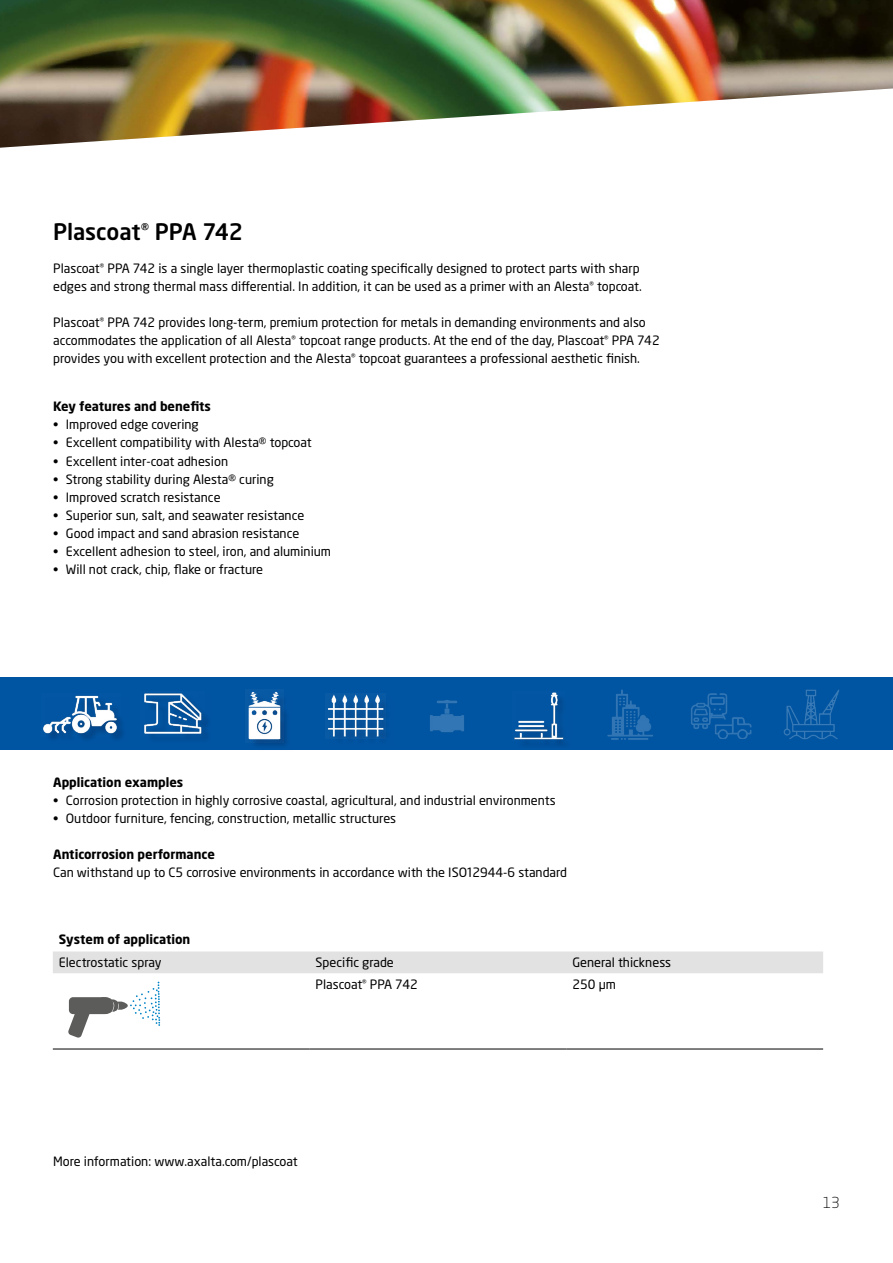
<style>
.page{position:relative;width:893px;height:1263px;background:#fff}
.page>*{position:absolute;margin:0;border:0;box-sizing:border-box;transform-origin:0 0}
.t1{font:500 22.5px "Neo Sans Pro";letter-spacing:-.005em;color:#000}
.t2{font:300 15px "Neo Sans Pro";color:#000}
.t3{font:12.75px/18px "Neo Sans Pro";color:#000}
.t4{font:700 12.75px "Neo Sans Pro";color:#000}
</style>
<div class="page">
<img style="left:0;top:0;width:893px;height:148px">
<div style="left:0;top:677px;width:893px;height:73px;background:#0055a3"></div>
<div style="left:46px;top:697px;width:83px;height:47px;background:linear-gradient(to right,#00519d,#00529f)"></div>
<img style="left:43px;top:695px;width:78px;height:41px">
<div style="left:145px;top:695px;width:67px;height:49px;background:#00519d"></div>
<img style="left:144px;top:693px;width:60px;height:41px">
<svg style="left:254px;top:711px;width:33px;height:35px"></svg>
<img style="left:248px;top:691px;width:35px;height:51px">
<img style="left:327px;top:694px;width:58px;height:43px">
<img style="left:430px;top:700px;width:34px;height:33px">
<div style="left:516px;top:694px;width:57px;height:55px;background:#00539f"></div>
<img style="left:514px;top:692px;width:50px;height:48px">
<img style="left:607px;top:689px;width:46px;height:51px">
<img style="left:691px;top:693px;width:61px;height:45px">
<img style="left:783px;top:689px;width:57px;height:51px">
<svg style="left:101px;top:982px;width:59px;height:44px"></svg>
<div style="left:69px;top:997px;width:40px;height:17px;background:#5c5c5b;border-radius:4px"></div>
<svg style="left:68px;top:998px;width:25px;height:40px"></svg>
<div style="left:53px;top:951px;width:770px;height:22px;background:#e2e2e2"></div>
<hr style="left:53px;top:1049px;width:257px;height:1px;background:#000">
<hr style="left:310px;top:1049px;width:256px;height:1px;background:#000">
<hr style="left:566px;top:1049px;width:257px;height:1px;background:#000">
<h1 class="t1" style="left:53px;top:218px;width:191px">Plascoat<sup>®</sup> PPA 742</h1>
<p class="t3" style="left:53px;top:260px;width:590px">Plascoat<sup>®</sup> PPA 742 is a single layer thermoplastic coating specifically designed to protect parts with sharp edges and strong thermal mass differential. In addition, it can be used as a primer with an Alesta<sup>®</sup> topcoat.</p>
<p class="t3" style="left:53px;top:314px;width:608px">Plascoat<sup>®</sup> PPA 742 provides long-term, premium protection for metals in demanding environments and also accommodates the application of all Alesta<sup>®</sup> topcoat range products. At the end of the day, Plascoat<sup>®</sup> PPA 742 provides you with excellent protection and the Alesta<sup>®</sup> topcoat guarantees a professional aesthetic finish.</p>
<p class="t4" style="left:53px;top:399px;width:159px">Key features and benefits</p>
<p class="t3" style="left:53px;top:416px;width:147px">• Improved edge covering</p>
<p class="t3" style="left:53px;top:434px;width:260px">• Excellent compatibility with Alesta® topcoat</p>
<p class="t3" style="left:53px;top:452px;width:176px">• Excellent inter-coat adhesion</p>
<p class="t3" style="left:53px;top:470px;width:222px">• Strong stability during Alesta® curing</p>
<p class="t3" style="left:53px;top:488px;width:169px">• Improved scratch resistance</p>
<p class="t3" style="left:53px;top:506px;width:253px">• Superior sun, salt, and seawater resistance</p>
<p class="t3" style="left:53px;top:524px;width:248px">• Good impact and sand abrasion resistance</p>
<p class="t3" style="left:53px;top:542px;width:279px">• Excellent adhesion to steel, iron, and aluminium</p>
<p class="t3" style="left:53px;top:560px;width:211px">• Will not crack, chip, flake or fracture</p>
<p class="t4" style="left:53px;top:774px;width:132px">Application examples</p>
<p class="t3" style="left:53px;top:791px;width:504px">• Corrosion protection in highly corrosive coastal, agricultural, and industrial environments</p>
<p class="t3" style="left:53px;top:809px;width:345px">• Outdoor furniture, fencing, construction, metallic structures</p>
<p class="t4" style="left:53px;top:846px;width:163px">Anticorrosion performance</p>
<p class="t3" style="left:53px;top:863px;width:515px">Can withstand up to C5 corrosive environments in accordance with the ISO12944-6 standard</p>
<p class="t4" style="left:59px;top:931px;width:133px">System of application</p>
<p class="t3" style="left:59px;top:953px;width:104px">Electrostatic spray</p>
<p class="t3" style="left:316px;top:953px;width:80px">Specific grade</p>
<p class="t3" style="left:572px;top:953px;width:100px">General thickness</p>
<p class="t3" style="left:316px;top:975px;width:104px">Plascoat<sup>®</sup> PPA 742</p>
<p class="t3" style="left:572px;top:975px;width:45px">250 µm</p>
<p class="t3" style="left:53px;top:1152px;width:246px">More information: www.axalta.com/plascoat</p>
<p class="t2" style="left:823px;top:1194px;width:19px">13</p>
</div>
